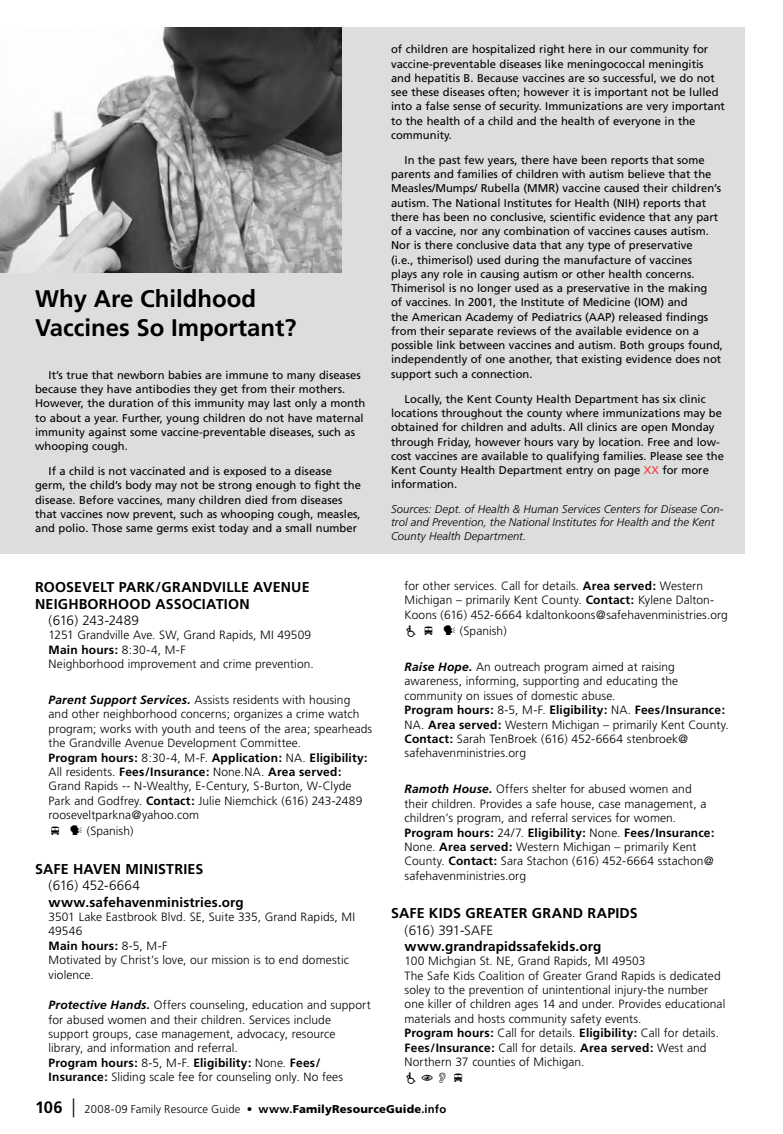
<style>
.page{position:relative;width:783px;height:1134px;background:#fff}
.page>*{position:absolute;margin:0;border:0;box-sizing:border-box;transform-origin:0 0}
.t1{font:700 24px/28.8px "Frutiger";color:#000}
.t2{font:700 14.25px/17.1px "Frutiger";letter-spacing:.01em;color:#000}
.t3{font:700 13.5px "Frutiger";letter-spacing:.01em;color:#000}
.t4{font:300 13.5px "Frutiger";letter-spacing:-.01em;color:#000}
.t5{font:300 13.5px "Frutiger";letter-spacing:-.03em;color:#000}
.t6{font:300 12px/14.4px "Frutiger";letter-spacing:.005em;color:#000}
.t7{font:11.25px/14.2px "Frutiger";color:#000}
.t8{font:italic 300 11.25px/13.5px "Frutiger";letter-spacing:.01em;color:#000}
.t9{font:300 11.25px "Frutiger";letter-spacing:.01em;color:#000}
.s1{font-weight:700}
.s2{font-weight:700;font-style:italic}
.s3{color:#ef3e33}
.s4{font-weight:700;font-size:16.5px}
.s5{font-size:24.75px}
.s6{font-weight:900}
</style>
<div class="page">
<div style="left:0;top:27px;width:745px;height:527px;background:#dcddde"></div>
<img style="left:0;top:27px;width:341px;height:246px">
<h1 class="t1" style="left:35px;top:284px;width:263px">Why Are Childhood<br>Vaccines So Important?</h1>
<p class="t7" style="left:35px;top:368px;width:332px;text-indent:14px">It’s true that newborn babies are immune to many diseases because they have antibodies they get from their mothers.<br>However, the duration of this immunity may last only a month to about a year. Further, young children do not have maternal immunity against some vaccine-preventable diseases, such as whooping cough.</p>
<p class="t7" style="left:35px;top:464px;width:328px;text-indent:14px">If a child is not vaccinated and is exposed to a disease germ, the child’s body may not be strong enough to fight the disease. Before vaccines, many children died from diseases that vaccines now prevent, such as whooping cough, measles, and polio. Those same germs exist today and a small number</p>
<p class="t2" style="left:35px;top:578px;width:276px">ROOSEVELT PARK/GRANDVILLE AVENUE<br>NEIGHBORHOOD ASSOCIATION</p>
<p class="t5" style="left:49px;top:613px;width:92px">(616) 243-2489</p>
<p class="t6" style="left:49px;top:628px;width:267px">1251 Grandville Ave. SW, Grand Rapids, MI 49509<br><span class="s1">Main hours:</span> 8:30-4, M-F<br>Neighborhood improvement and crime prevention.</p>
<p class="t6" style="left:49px;top:693px;width:325px"><span class="s2">Parent Support Services.</span> Assists residents with housing and other neighborhood concerns; organizes a crime watch program; works with youth and teens of the area; spearheads the Grandville Avenue Development Committee.<br><span class="s1">Program hours:</span> 8:30-4, M-F. <span class="s1">Application:</span> NA. <span class="s1">Eligibility:<br></span>All residents. <span class="s1">Fees/Insurance:</span> None.NA. <span class="s1">Area served:<br></span>Grand Rapids -- N-Wealthy, E-Century, S-Burton, W-Clyde Park and Godfrey. <span class="s1">Contact:</span> Julie Niemchick (616) 243-2489 rooseveltparkna@yahoo.com</p>
<p class="t6" style="left:49px;top:824px;width:87px">❖ (Spanish)</p>
<p class="t2" style="left:35px;top:861px;width:170px">SAFE HAVEN MINISTRIES</p>
<p class="t4" style="left:49px;top:878px;width:93px">(616) 452-6664</p>
<p class="t3" style="left:49px;top:894px;width:197px">www.safehavenministries.org</p>
<p class="t6" style="left:49px;top:910px;width:308px">3501 Lake Eastbrook Blvd. SE, Suite 335, Grand Rapids, MI<br>49546<br><span class="s1">Main hours:</span> 8-5, M-F<br>Motivated by Christ’s love, our mission is to end domestic violence.</p>
<p class="t6" style="left:49px;top:998px;width:324px"><span class="s2">Protective Hands.</span> Offers counseling, education and support for abused women and their children. Services include support groups, case management, advocacy, resource library, and information and referral.<br><span class="s1">Program hours:</span> 8-5, M-F. <span class="s1">Eligibility:</span> None. <span class="s1">Fees/ Insurance:</span> Sliding scale fee for counseling only. No fees</p>
<p class="t7" style="left:391px;top:42px;width:335px">of children are hospitalized right here in our community for vaccine-preventable diseases like meningococcal meningitis and hepatitis B. Because vaccines are so successful, we do not see these diseases often; however it is important not be lulled into a false sense of security. Immunizations are very important to the health of a child and the health of everyone in the community.</p>
<p class="t7" style="left:391px;top:153px;width:333px;text-indent:14px">In the past few years, there have been reports that some parents and families of children with autism believe that the Measles/Mumps/ Rubella (MMR) vaccine caused their children’s autism. The National Institutes for Health (NIH) reports that there has been no conclusive, scientific evidence that any part of a vaccine, nor any combination of vaccines causes autism.<br>Nor is there conclusive data that any type of preservative<br>(i.e., thimerisol) used during the manufacture of vaccines<br>plays any role in causing autism or other health concerns.<br>Thimerisol is no longer used as a preservative in the making<br>of vaccines. In 2001, the Institute of Medicine (IOM) and<br>the American Academy of Pediatrics (AAP) released findings from their separate reviews of the available evidence on a possible link between vaccines and autism. Both groups found, independently of one another, that existing evidence does not support such a connection.</p>
<p class="t7" style="left:391px;top:392px;width:334px;text-indent:14px">Locally, the Kent County Health Department has six clinic locations throughout the county where immunizations may be obtained for children and adults. All clinics are open Monday through Friday, however hours vary by location. Free and low&shy;cost vaccines are available to qualifying families. Please see the Kent County Health Department entry on page <span class="s3">XX</span> for more information.</p>
<p class="t8" style="left:391px;top:502px;width:334px">Sources: Dept. of Health &amp; Human Services Centers for Disease Con&shy;trol and Prevention, the National Institutes for Health and the Kent<br>County Health Department.</p>
<p class="t6" style="left:405px;top:579px;width:325px">for other services. Call for details. <span class="s1">Area served:</span> Western<br>Michigan – primarily Kent County. <span class="s1">Contact:</span> Kylene Dalton-<br>Koons (616) 452-6664 kdaltonkoons@safehavenministries.org</p>
<p class="t6" style="left:422px;top:624px;width:87px">❖ (Spanish)</p>
<p class="t6" style="left:405px;top:660px;width:326px"><span class="s2">Raise Hope.</span> An outreach program aimed at raising awareness, informing, supporting and educating the community on issues of domestic abuse.<br><span class="s1">Program hours:</span> 8-5, M-F. <span class="s1">Eligibility:</span> NA. <span class="s1">Fees/Insurance:<br></span>NA. <span class="s1">Area served:</span> Western Michigan – primarily Kent County.<br><span class="s1">Contact:</span> Sarah TenBroek (616) 452-6664 stenbroek@ safehavenministries.org</p>
<p class="t6" style="left:405px;top:782px;width:312px"><span class="s2">Ramoth House.</span> Offers shelter for abused women and their children. Provides a safe house, case management, a children’s program, and referral services for women.<br><span class="s1">Program hours:</span> 24/7. <span class="s1">Eligibility:</span> None. <span class="s1">Fees/Insurance:<br></span>None. <span class="s1">Area served:</span> Western Michigan – primarily Kent County. <span class="s1">Contact:</span> Sara Stachon (616) 452-6664 sstachon@ safehavenministries.org</p>
<p class="t2" style="left:391px;top:905px;width:248px">SAFE KIDS GREATER GRAND RAPIDS</p>
<p class="t4" style="left:405px;top:922px;width:90px">(616) 391-SAFE</p>
<p class="t3" style="left:405px;top:938px;width:198px">www.grandrapidssafekids.org</p>
<p class="t6" style="left:405px;top:954px;width:322px">100 Michgian St. NE, Grand Rapids, MI 49503<br>The Safe Kids Coalition of Greater Grand Rapids is dedicated soley to the prevention of unintentional injury-the number one killer of children ages 14 and under. Provides educational materials and hosts community safety events.<br><span class="s1">Program hours:</span> Call for details. <span class="s1">Eligibility:</span> Call for details.<br><span class="s1">Fees/Insurance:</span> Call for details. <span class="s1">Area served:</span> West and Northern 37 counties of Michigan.</p>
<p class="t9" style="left:35px;top:1103px;width:413px"><span class="s4">106</span> <span class="s5">|</span> 2008-09 Family Resource Guide • <span class="s1">www.</span><span class="s6">FamilyResourceGuide</span><span class="s1">.info</span></p>
</div>
